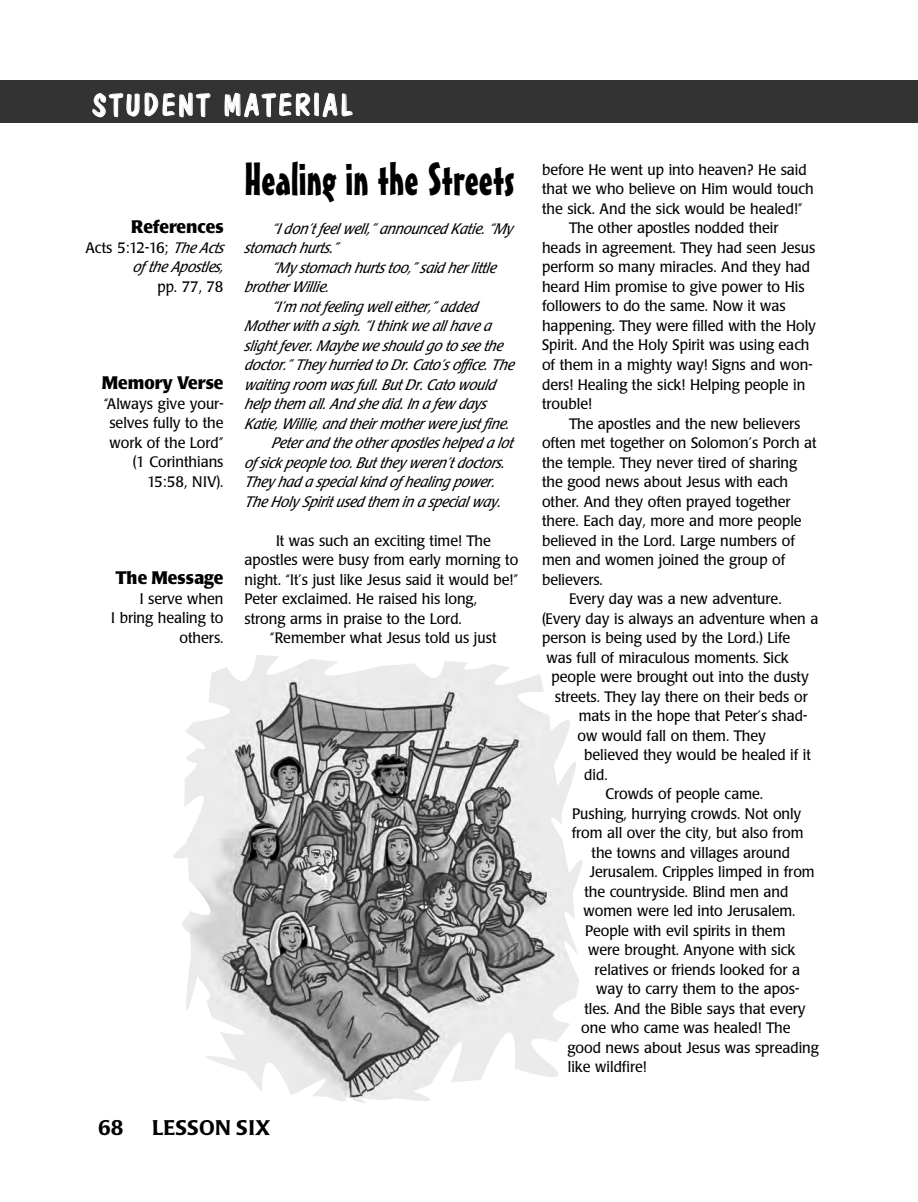
<style>
.page{position:relative;width:918px;height:1202px;background:#fff}
.page>*{position:absolute;margin:0;border:0;box-sizing:border-box;transform-origin:0 0}
.t1{font:45px "Mister Earl BT";color:#000}
.t2{font:30px "Dom Casual D";letter-spacing:.095em;color:#fff}
.t3{font:500 21px "Poppl Laudatio";letter-spacing:.02em;color:#000}
.t4{font:700 18px "Poppl Laudatio";color:#000;scale:.95 1}
.t5{font:15px/19.5px "Poppl Laudatio";color:#000;text-align:right;scale:.95 1}
.t6{font:italic 15px/19.5px "Poppl Laudatio";color:#000;scale:.95 1}
.s1{font-style:normal}
</style>
<div class="page">
<div style="left:0;top:80px;width:891px;height:43px;background:#333"></div>
<div style="left:891px;top:80px;width:27px;height:43px;background:#333"></div>
<img style="left:174px;top:655px;width:408px;height:448px">
<h2 class="t2" style="left:92px;top:87px;width:261px">STUDENT MATERIAL</h2>
<p class="t4" style="left:131px;top:220px;width:99px">References</p>
<p class="t6" style="left:85px;top:239px;width:150px;text-align:right"><span class="s1">Acts 5:12-16;</span> The Acts of the Ap ostles,</p>
<p class="t5" style="left:157px;top:278px;width:71px">pp. 77, 78</p>
<p class="t4" style="left:102px;top:376px;width:130px">Memory Verse</p>
<p class="t5" style="left:104px;top:395px;width:127px">“Always give your&shy;selves fully to the work of the Lord” (1 Corinthians<br>15:58, NIV).</p>
<p class="t4" style="left:116px;top:571px;width:115px">The Message</p>
<p class="t5" style="left:111px;top:590px;width:120px">I serve when<br>I bring healing to others.</p>
<h1 class="t1" style="left:244px;top:162px;width:271px">Healing in the Streets</h1>
<p class="t6" style="left:245px;top:220px;width:284px;text-indent:27px">“I don’t feel well,” announced Katie.“My stomach hurts.”</p>
<p class="t6" style="left:245px;top:259px;width:269px;text-indent:27px">“My stomach hurtstoo,” said her little brother Willie.</p>
<p class="t6" style="left:272px;top:298px;width:219px">“I’m not feeling well either,” added</p>
<p class="t6" style="left:245px;top:318px;width:264px">Mother with a sigh.“I think we all have a</p>
<p class="t6" style="left:245px;top:337px;width:276px">slight fever.Maybe we should go to see the</p>
<p class="t6" style="left:245px;top:357px;width:288px">doctor.” They hurried to Dr.Cato’soffice.The</p>
<p class="t6" style="left:245px;top:376px;width:266px">waiting room wasfull.But Dr.Cato would</p>
<p class="t6" style="left:244px;top:396px;width:259px">help them all.And she did.In a few days</p>
<p class="t6" style="left:244px;top:415px;width:283px">Katie, Willie, and their mother were just fine.</p>
<p class="t6" style="left:271px;top:435px;width:256px">Peter and the other ap ostleshelp ed a lot</p>
<p class="t6" style="left:244px;top:454px;width:278px">of sick people too.But they weren’t doctors.</p>
<p class="t6" style="left:244px;top:474px;width:268px">They had a sp ecial kind of healing p ower.</p>
<p class="t6" style="left:244px;top:493px;width:274px">The Holy Spirit used them in a special way.</p>
<p class="t5" style="left:244px;top:532px;width:290px;text-align:left;text-indent:32px">It was such an exciting time! The apostles were busy from early morning to night. “It’s just like Jesus said it would be!” Peter exclaimed. He raised his long, strong arms in praise to the Lord.</p>
<p class="t5" style="left:270px;top:630px;width:240px">“Remember what Jesus told us just</p>
<h3 class="t3" style="left:98px;top:1119px;width:27px">68</h3>
<h3 class="t3" style="left:152px;top:1119px;width:120px">LESSON SIX</h3>
<p class="t5" style="left:542px;top:161px;width:280px">before He went up into heaven? He said</p>
<p class="t5" style="left:542px;top:181px;width:287px">that we who believe on Him would touch</p>
<p class="t5" style="left:542px;top:200px;width:276px">the sick. And the sick would be healed!”</p>
<p class="t5" style="left:569px;top:220px;width:222px">The other apostles nodded their</p>
<p class="t5" style="left:542px;top:239px;width:289px">heads in agreement. They had seen Jesus</p>
<p class="t5" style="left:542px;top:259px;width:284px">perform so many miracles. And they had</p>
<p class="t5" style="left:542px;top:278px;width:278px">heard Him promise to give power to His</p>
<p class="t5" style="left:542px;top:298px;width:258px">followers to do the same. Now it was</p>
<p class="t5" style="left:542px;top:317px;width:290px">happening. They were filled with the Holy</p>
<p class="t5" style="left:542px;top:337px;width:283px">Spirit. And the Holy Spirit was using each</p>
<p class="t5" style="left:542px;top:356px;width:286px">of them in a mighty way! Signs and won-</p>
<p class="t5" style="left:542px;top:376px;width:279px">ders! Healing the sick! Helping people in</p>
<p class="t5" style="left:542px;top:395px;width:54px">trouble!</p>
<p class="t5" style="left:569px;top:415px;width:245px">The apostles and the new believers</p>
<p class="t5" style="left:542px;top:434px;width:291px">often met together on Solomon’s Porch at</p>
<p class="t5" style="left:542px;top:454px;width:270px">the temple. They never tired of sharing</p>
<p class="t5" style="left:542px;top:473px;width:261px">the good news about Jesus with each</p>
<p class="t5" style="left:542px;top:493px;width:263px">other. And they often prayed together</p>
<p class="t5" style="left:542px;top:512px;width:275px">there. Each day, more and more people</p>
<p class="t5" style="left:542px;top:532px;width:268px">believed in the Lord. Large numbers of</p>
<p class="t5" style="left:542px;top:551px;width:258px">men and women joined the group of</p>
<p class="t5" style="left:542px;top:571px;width:66px">believers.</p>
<p class="t5" style="left:569px;top:590px;width:225px">Every day was a new adventure.</p>
<p class="t5" style="left:542px;top:610px;width:292px">(Every day is always an adventure when a</p>
<p class="t5" style="left:542px;top:629px;width:263px">person is being used by the Lord.) Life</p>
<p class="t5" style="left:546px;top:649px;width:256px">was full of miraculous moments. Sick</p>
<p class="t5" style="left:552px;top:668px;width:272px">people were brought out into the dusty</p>
<p class="t5" style="left:555px;top:688px;width:268px">streets. They lay there on their beds or</p>
<p class="t5" style="left:579px;top:707px;width:242px">mats in the hope that Peter’s shad-</p>
<p class="t5" style="left:577px;top:727px;width:200px">ow would fall on them. They</p>
<p class="t5" style="left:584px;top:746px;width:240px">believed they would be healed if it</p>
<p class="t5" style="left:584px;top:766px;width:26px">did.</p>
<p class="t5" style="left:605px;top:785px;width:167px">Crowds of people came.</p>
<p class="t5" style="left:572px;top:805px;width:243px">Pushing, hurrying crowds. Not only</p>
<p class="t5" style="left:572px;top:824px;width:246px">from all over the city, but also from</p>
<p class="t5" style="left:592px;top:844px;width:210px">the towns and villages around</p>
<p class="t5" style="left:590px;top:863px;width:238px">Jerusalem. Cripples limped in from</p>
<p class="t5" style="left:584px;top:883px;width:216px">the countryside. Blind men and</p>
<p class="t5" style="left:584px;top:902px;width:225px">women were led into Jerusalem.</p>
<p class="t5" style="left:585px;top:922px;width:212px">People with evil spirits in them</p>
<p class="t5" style="left:588px;top:941px;width:220px">were brought. Anyone with sick</p>
<p class="t5" style="left:595px;top:961px;width:218px">relatives or friends looked for a</p>
<p class="t5" style="left:596px;top:980px;width:215px">way to carry them to the apos-</p>
<p class="t5" style="left:584px;top:1000px;width:234px">tles. And the Bible says that every</p>
<p class="t5" style="left:581px;top:1019px;width:222px">one who came was healed! The</p>
<p class="t5" style="left:568px;top:1039px;width:266px">good news about Jesus was spreading</p>
<p class="t5" style="left:568px;top:1058px;width:84px">like wildfire!</p>
</div>
